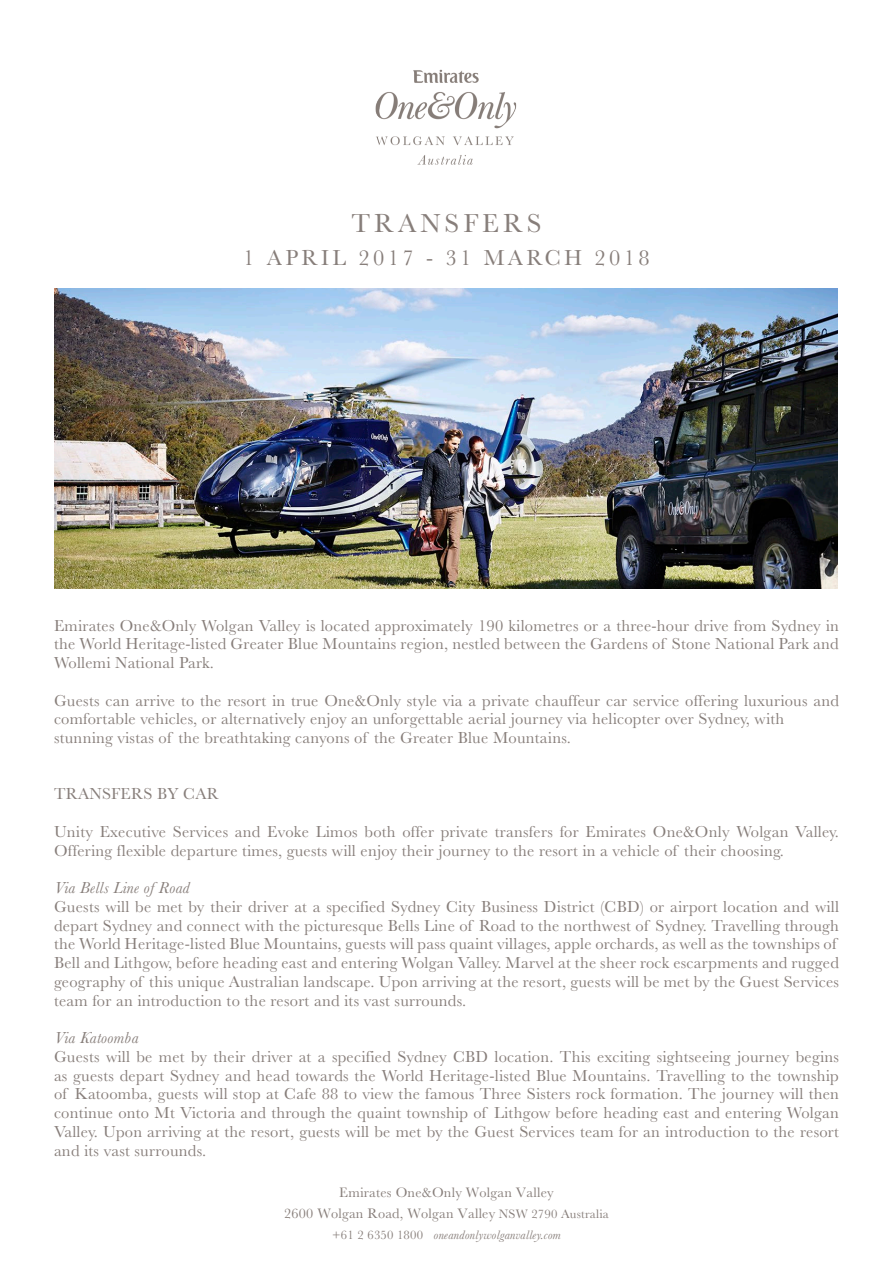
<style>
.page{position:relative;width:893px;height:1263px;background:#fff}
.page>*{position:absolute;margin:0;border:0;box-sizing:border-box;transform-origin:0 0}
.t1{font:27px "Baskerville";letter-spacing:.15em;color:#877e7a}
.t2{font:22.5px "Baskerville";letter-spacing:.15em;color:#877e7a}
.t3{font:16.5px/18.8px "Baskerville";letter-spacing:.015em;color:#877e7a}
.t4{font:italic 16.5px "Baskerville";letter-spacing:.015em;color:#877e7a}
.t5{font:14.25px "Baskerville OO";letter-spacing:.015em;color:#877e7a}
.t6{font:italic 12.75px "Baskerville OO";letter-spacing:.015em;color:#877e7a}
.s1{font-size:12.75px}
.s2{font-style:normal}
</style>
<div class="page">
<img style="left:54px;top:289px;width:784px;height:300px">
<img style="left:375px;top:69px;width:142px;height:96px">
<p class="t1" style="left:351px;top:207px;width:192px">TRANSFERS</p>
<p class="t2" style="left:243px;top:245px;width:408px">1 APRIL 2017 - 31 MARCH 2018</p>
<p class="t3" style="left:54px;top:616px;width:787px;text-align:justify">Emirates One&amp;Only Wolgan Valley is located approximately 190 kilometres or a three-hour drive from Sydney in the World Heritage-listed Greater Blue Mountains region, nestled between the Gardens of Stone National Park and Wollemi National Park.</p>
<p class="t3" style="left:54px;top:691px;width:786px">Guests can arrive to the resort in true One&amp;Only style via a private chauffeur car service offering luxurious and comfortable vehicles, or alternatively enjoy an unforgettable aerial journey via helicopter over Sydney, with</p>
<p class="t3" style="left:54px;top:728px;width:518px">stunning vistas of the breathtaking canyons of the Greater Blue Mountains.</p>
<p class="t3" style="left:54px;top:784px;width:166px">TRANSFERS BY CAR</p>
<p class="t3" style="left:54px;top:822px;width:786px">Unity Executive Services and Evoke Limos both offer private transfers for Emirates One&amp;Only Wolgan Valley.<br>Offering flexible departure times, guests will enjoy their journey to the resort in a vehicle of their choosing.</p>
<p class="t4" style="left:54px;top:878px;width:137px">Via Bells Line of Road</p>
<p class="t3" style="left:54px;top:897px;width:787px">Guests will be met by their driver at a specified Sydney City Business District (CBD) or airport location and will depart Sydney and connect with the picturesque Bells Line of Road to the northwest of Sydney. Travelling through the World Heritage-listed Blue Mountains, guests will pass quaint villages, apple orchards, as well as the townships of Bell and Lithgow, before heading east and entering Wolgan Valley. Marvel at the sheer rock escarpments and rugged geography of this unique Australian landscape. Upon arriving at the resort, guests will be met by the Guest Services team for an introduction to the resort and its vast surrounds.</p>
<p class="t4" style="left:54px;top:1028px;width:86px">Via Katoomba</p>
<p class="t3" style="left:54px;top:1047px;width:786px;text-align:justify">Guests will be met by their driver at a specified Sydney CBD location. This exciting sightseeing journey begins as guests depart Sydney and head towards the World Heritage-listed Blue Mountains. Travelling to the township of Katoomba, guests will stop at Cafe 88 to view the famous Three Sisters rock formation. The journey will then continue onto Mt Victoria and through the quaint township of Lithgow before heading east and entering Wolgan Valley. Upon arriving at the resort, guests will be met by the Guest Services team for an introduction to the resort and its vast surrounds.</p>
<p class="t5" style="left:339px;top:1184px;width:216px">Emirates One&amp;Only Wolgan Valley</p>
<p class="t5" style="left:284px;top:1205px;width:326px">2600 Wolgan Road, Wolgan Valley <span class="s1">NSW 2790 Australia</span></p>
<p class="t6" style="left:332px;top:1227px;width:230px"><span class="s2">+61 2 6350 1800</span> oneandonlywolganvalley.com</p>
</div>
